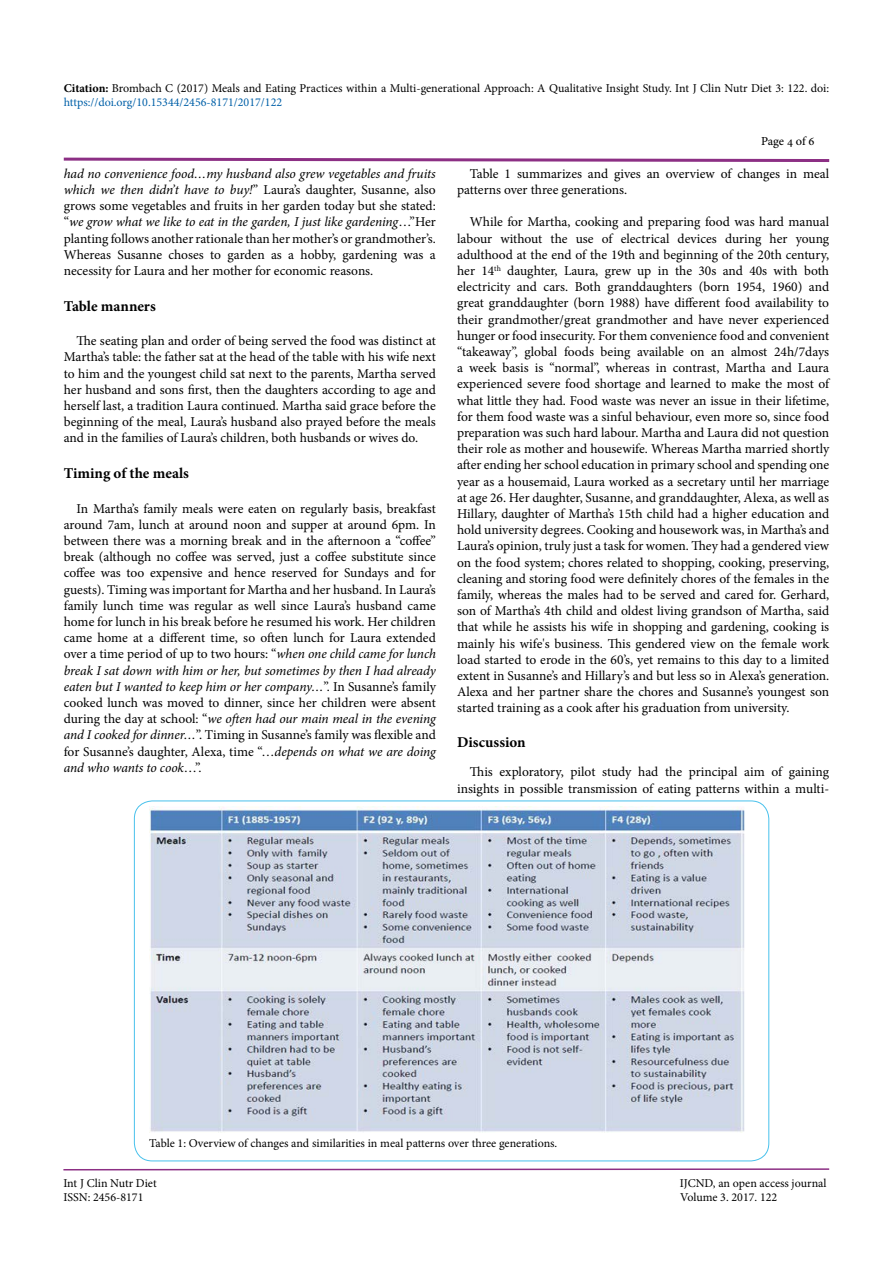
<style>
.page{position:relative;width:893px;height:1263px;background:#fff}
.page>*{position:absolute;margin:0;border:0;box-sizing:border-box;transform-origin:0 0}
.t1{font:700 15px "Minion Pro";color:#000}
.t2{font:13.5px/16.2px "Minion Pro";color:#000;text-align:justify}
.t3{font:12px/14.4px "Minion Pro";color:#000}
.t4{font:12px "Adobe Hebrew";letter-spacing:-.01em;color:#000}
.s1{font-weight:700}
.s2{color:#0060a8}
.s3{font-style:italic}
</style>
<div class="page">
<svg style="left:63px;top:1168px;width:767px;height:3px"></svg>
<svg style="left:63px;top:157px;width:767px;height:5px"></svg>
<img style="left:149px;top:807px;width:596px;height:326px">
<p class="t3" style="left:64px;top:81px;width:767px"><span class="s1">Citation:</span> Brombach C (2017) Meals and Eating Practices within a Multi-generational Approach: A Qualitative Insight Study. Int J Clin Nutr Diet 3: 122. doi: <span class="s2">https://doi.org/10.15344/2456-8171/2017/122</span></p>
<p class="t4" style="left:761px;top:134px;width:55px">Page 4 of 6</p>
<p class="t2" style="left:64px;top:165px;width:374px"><span class="s3">had no convenience food…my husband also grew vegetables and fruits which we then didn’t have to buy!</span>” Laura’s daughter, Susanne, also grows some vegetables and fruits in her garden today but she stated: “<span class="s3">we grow what we like to eat in the garden, I just like gardening</span>…”Her planting follows another rationale than her mother’s or grandmother’s.<br>Whereas Susanne choses to garden as a hobby, gardening was a necessity for Laura and her mother for economic reasons.</p>
<p class="t1" style="left:64px;top:296px;width:94px">Table manners</p>
<p class="t2" style="left:64px;top:333px;width:374px;text-indent:13px">The seating plan and order of being served the food was distinct at Martha’s table: the father sat at the head of the table with his wife next to him and the youngest child sat next to the parents, Martha served her husband and sons first, then the daughters according to age and herself last, a tradition Laura continued. Martha said grace before the beginning of the meal, Laura’s husband also prayed before the meals and in the families of Laura’s children, both husbands or wives do.</p>
<p class="t1" style="left:64px;top:463px;width:127px">Timing of the meals</p>
<p class="t2" style="left:64px;top:500px;width:374px;text-indent:13px">In Martha’s family meals were eaten on regularly basis, breakfast around 7am, lunch at around noon and supper at around 6pm. In between there was a morning break and in the afternoon a “coffee” break (although no coffee was served, just a coffee substitute since coffee was too expensive and hence reserved for Sundays and for guests). Timing was important for Martha and her husband. In Laura’s family lunch time was regular as well since Laura’s husband came home for lunch in his break before he resumed his work. Her children came home at a different time, so often lunch for Laura extended over a time period of up to two hours: “<span class="s3">when one child came for lunch break I sat down with him or her, but sometimes by then I had already eaten but I wanted to keep him or her company…</span>”. In Susanne’s family cooked lunch was moved to dinner, since her children were absent during the day at school: “<span class="s3">we often had our main meal in the evening and I cooked for dinner…</span>”. Timing in Susanne’s family was flexible and for Susanne’s daughter, Alexa, time “…<span class="s3">depends on what we are doing and who wants to cook</span>…”.</p>
<p class="t2" style="left:457px;top:165px;width:374px;text-indent:13px">Table 1 summarizes and gives an overview of changes in meal patterns over three generations.</p>
<p class="t2" style="left:457px;top:214px;width:374px;text-indent:13px">While for Martha, cooking and preparing food was hard manual labour without the use of electrical devices during her young adulthood at the end of the 19th and beginning of the 20th century, her 14<sup>th</sup> daughter, Laura, grew up in the 30s and 40s with both electricity and cars. Both granddaughters (born 1954, 1960) and great granddaughter (born 1988) have different food availability to their grandmother/great grandmother and have never experienced hunger or food insecurity. For them convenience food and convenient “takeaway”, global foods being available on an almost 24h/7days a week basis is “normal”, whereas in contrast, Martha and Laura experienced severe food shortage and learned to make the most of what little they had. Food waste was never an issue in their lifetime, for them food waste was a sinful behaviour, even more so, since food preparation was such hard labour. Martha and Laura did not question their role as mother and housewife. Whereas Martha married shortly after ending her school education in primary school and spending one year as a housemaid, Laura worked as a secretary until her marriage at age 26. Her daughter, Susanne, and granddaughter, Alexa, as well as Hillary, daughter of Martha’s 15th child had a higher education and hold university degrees. Cooking and housework was, in Martha’s and Laura’s opinion, truly just a task for women. They had a gendered view on the food system; chores related to shopping, cooking, preserving, cleaning and storing food were definitely chores of the females in the family, whereas the males had to be served and cared for. Gerhard, son of Martha’s 4th child and oldest living grandson of Martha, said that while he assists his wife in shopping and gardening, cooking is mainly his wife's business. This gendered view on the female work load started to erode in the 60’s, yet remains to this day to a limited extent in Susanne’s and Hillary’s and but less so in Alexa’s generation.<br>Alexa and her partner share the chores and Susanne’s youngest son started training as a cook after his graduation from university.</p>
<p class="t1" style="left:457px;top:731px;width:70px">Discussion</p>
<p class="t2" style="left:457px;top:764px;width:374px;text-align:right">This exploratory, pilot study had the principal aim of gaining insights in possible transmission of eating patterns within a multi-</p>
<p class="t3" style="left:149px;top:1136px;width:410px">Table 1: Overview of changes and similarities in meal patterns over three generations.</p>
<p class="t3" style="left:63px;top:1176px;width:95px">Int J Clin Nutr Diet</p>
<p class="t3" style="left:680px;top:1176px;width:148px">IJCND, an open access journal</p>
<p class="t3" style="left:63px;top:1190px;width:82px">ISSN: 2456-8171</p>
<p class="t3" style="left:680px;top:1190px;width:99px">Volume 3. 2017. 122</p>
</div>
